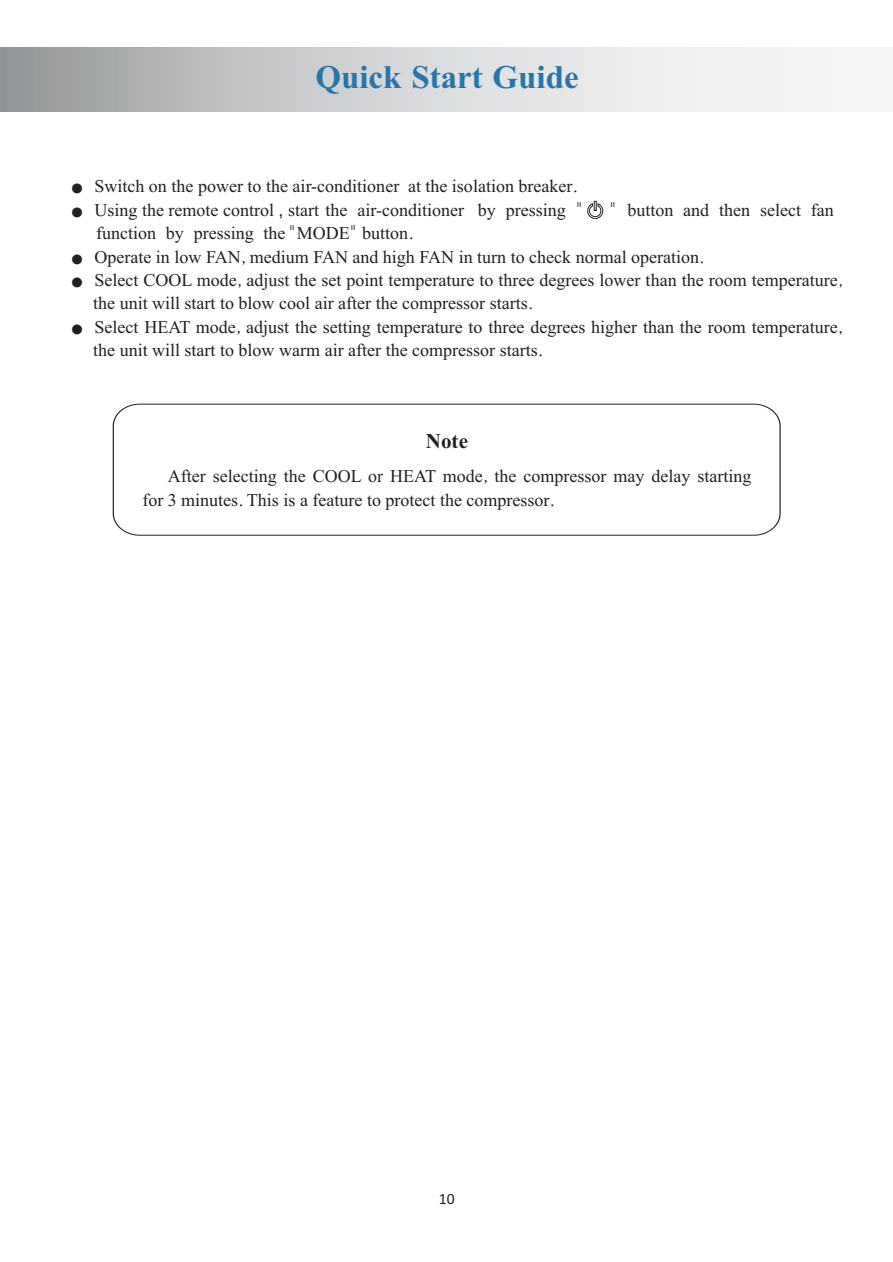
<style>
.page{position:relative;width:893px;height:1262px;background:#fff}
.page>*{position:absolute;margin:0;border:0;box-sizing:border-box;transform-origin:0 0}
.t1{font:700 33px "Times New Roman";color:#2875aa}
.t2{font:700 21.15px "Times New Roman";color:#231f20}
.t3{font:18px/23.4px "Times New Roman";color:#231f20}
.t4{font:15.6px "Calibri";color:#231f20}
.s1{font-family:"Malgun Gothic";font-size:12px}
.s2{font-family:"Gulim"}
.s3{font-family:"Frutiger"}
</style>
<div class="page">
<svg style="left:113px;top:404px;width:667px;height:132px"></svg>
<svg style="left:0;top:48px;width:877px;height:63px"></svg>
<svg style="left:587px;top:200px;width:16px;height:19px"></svg>
<h1 class="t1" style="left:315px;top:65px;width:264px">Quick Start Guide</h1>
<p class="t3" style="left:71px;top:176px;width:509px"><span class="s1">●</span> Switch on the power to the air-conditioner at the isolation breaker<span class="s2">.</span></p>
<p class="t3" style="left:71px;top:200px;width:513px"><span class="s1">●</span> Using the remote control <span class="s3">,</span> start the air-conditioner by pressing <span class="s2">"</span></p>
<p class="t3" style="left:609px;top:200px;width:226px"><span class="s2">"</span> button and then select fan</p>
<p class="t3" style="left:96px;top:223px;width:320px">function by pressing the <span class="s2">"</span>MODE<span class="s2">"</span> button<span class="s2">.</span></p>
<p class="t3" style="left:71px;top:246px;width:635px"><span class="s1">●</span> Operate in low FAN<span class="s2">,</span> medium FAN and high FAN in turn to check normal operation<span class="s2">.</span></p>
<p class="t3" style="left:93px;top:270px;width:752px;text-indent:-22px"><span class="s1">●</span> Select COOL mode<span class="s2">,</span> adjust the set point temperature to three degrees lower than the room temperature<span class="s2">, </span>the unit will start to blow cool air after the compressor starts<span class="s2">.</span></p>
<p class="t3" style="left:93px;top:317px;width:752px;text-indent:-22px"><span class="s1">●</span> Select HEAT mode<span class="s2">,</span> adjust the setting temperature to three degrees higher than the room temperature<span class="s2">, </span>the unit will start to blow warm air after the compressor starts<span class="s2">.</span></p>
<p class="t2" style="left:426px;top:434px;width:44px">Note</p>
<p class="t3" style="left:142px;top:466px;width:610px;text-indent:26px">After selecting the COOL or HEAT mode<span class="s2">,</span> the compressor may delay starting for 3 minutes<span class="s2">.</span>This is a feature to protect the compressor<span class="s2">.</span></p>
<p class="t4" style="left:438px;top:1191px;width:17px">10</p>
</div>
